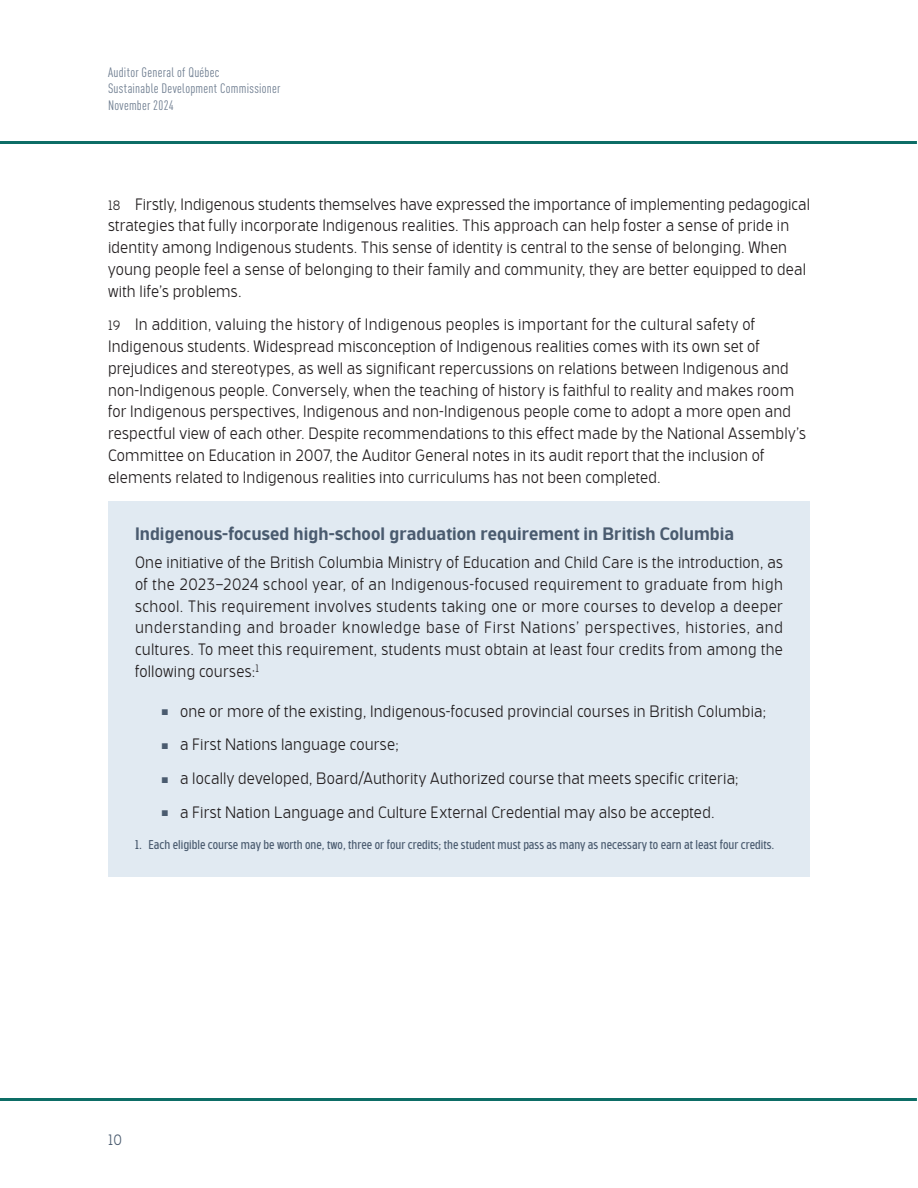
<style>
.page{position:relative;width:918px;height:1188px;background:#fff}
.page>*{position:absolute;margin:0;border:0;box-sizing:border-box;transform-origin:0 0}
.t1{font:500 18px "Bosphorus 50 Normal 54";color:#4a5b6f}
.t2{font:300 16.5px/21.8px "Bosphorus 50 Normal 52";letter-spacing:.01em;color:#231f20}
.t3{font:300 15px "Bosphorus 50 Normal 52";color:#4a5b6f}
.t4{font:condensed 13.5px/16.2px "DIN Offc";letter-spacing:.02em;color:#6d7c8f}
.t5{font:12.75px "Bosphorus 40 Condensed 43";color:#4a5b6f}
.s1{font-size:13.5px}
.s2{color:#4a5b6f}
</style>
<div class="page">
<hr style="left:0;top:141px;width:917px;height:3px;background:#0d6d66">
<hr style="left:0;top:1098px;width:917px;height:3px;background:#0d6d66">
<div style="left:108px;top:501px;width:702px;height:56px;background:#e1eaf2"></div>
<div style="left:108px;top:544px;width:702px;height:149px;background:#e1eaf2"></div>
<div style="left:108px;top:692px;width:702px;height:41px;background:#e1eaf2"></div>
<div style="left:108px;top:726px;width:702px;height:40px;background:#e1eaf2"></div>
<div style="left:108px;top:760px;width:702px;height:40px;background:#e1eaf2"></div>
<div style="left:108px;top:793px;width:702px;height:41px;background:#e1eaf2"></div>
<div style="left:108px;top:828px;width:702px;height:48px;background:#e1eaf2"></div>
<p class="t4" style="left:108px;top:64px;width:174px">Auditor General of Québec<br>Sustainable Development Commissioner<br>November 2024</p>
<p class="t2" style="left:108px;top:193px;width:704px"><span class="s1">18</span> Firstly, Indigenous students themselves have expressed the importance of implementing pedagogical strategies that fully incorporate Indigenous realities. This approach can help foster a sense of pride in identity among Indigenous students. This sense of identity is central to the sense of belonging. When young people feel a sense of belonging to their family and community, they are better equipped to deal with life’s problems.</p>
<p class="t2" style="left:108px;top:314px;width:700px"><span class="s1">19</span> In addition, valuing the history of Indigenous peoples is important for the cultural safety of Indigenous students. Widespread misconception of Indigenous realities comes with its own set of prejudices and stereotypes, as well as significant repercussions on relations between Indigenous and non-Indigenous people. Conversely, when the teaching of history is faithful to reality and makes room for Indigenous perspectives, Indigenous and non-Indigenous people come to adopt a more open and respectful view of each other. Despite recommendations to this effect made by the National Assembly’s Committee on Education in 2007, the Auditor General notes in its audit report that the inclusion of elements related to Indigenous realities into curriculums has not been completed.</p>
<p class="t1" style="left:135px;top:523px;width:601px">Indigenous-focused high-school graduation requirement in British Columbia</p>
<p class="t2" style="left:135px;top:552px;width:650px;text-align:justify">One initiative of the British Columbia Ministry of Education and Child Care is the introduction, as of the 2023–2024 school year, of an Indigenous-focused requirement to graduate from high school. This requirement involves students taking one or more courses to develop a deeper understanding and broader knowledge base of First Nations’ perspectives, histories, and cultures. To meet this requirement, students must obtain at least four credits from among the following courses:<sup>1</sup></p>
<p class="t2" style="left:162px;top:700px;width:606px"><span class="s2">■</span> one or more of the existing, Indigenous-focused provincial courses in British Columbia;</p>
<p class="t2" style="left:162px;top:734px;width:238px"><span class="s2">■</span> a First Nations language course;</p>
<p class="t2" style="left:162px;top:768px;width:578px"><span class="s2">■</span> a locally developed, Board/Authority Authorized course that meets specific criteria;</p>
<p class="t2" style="left:162px;top:802px;width:554px"><span class="s2">■</span> a First Nation Language and Culture External Credential may also be accepted.</p>
<p class="t5" style="left:135px;top:837px;width:641px">1. Each eligible course may be worth one, two, three or four credits; the student must pass as many as necessary to earn at least four credits.</p>
<p class="t3" style="left:108px;top:1131px;width:15px">10</p>
</div>
